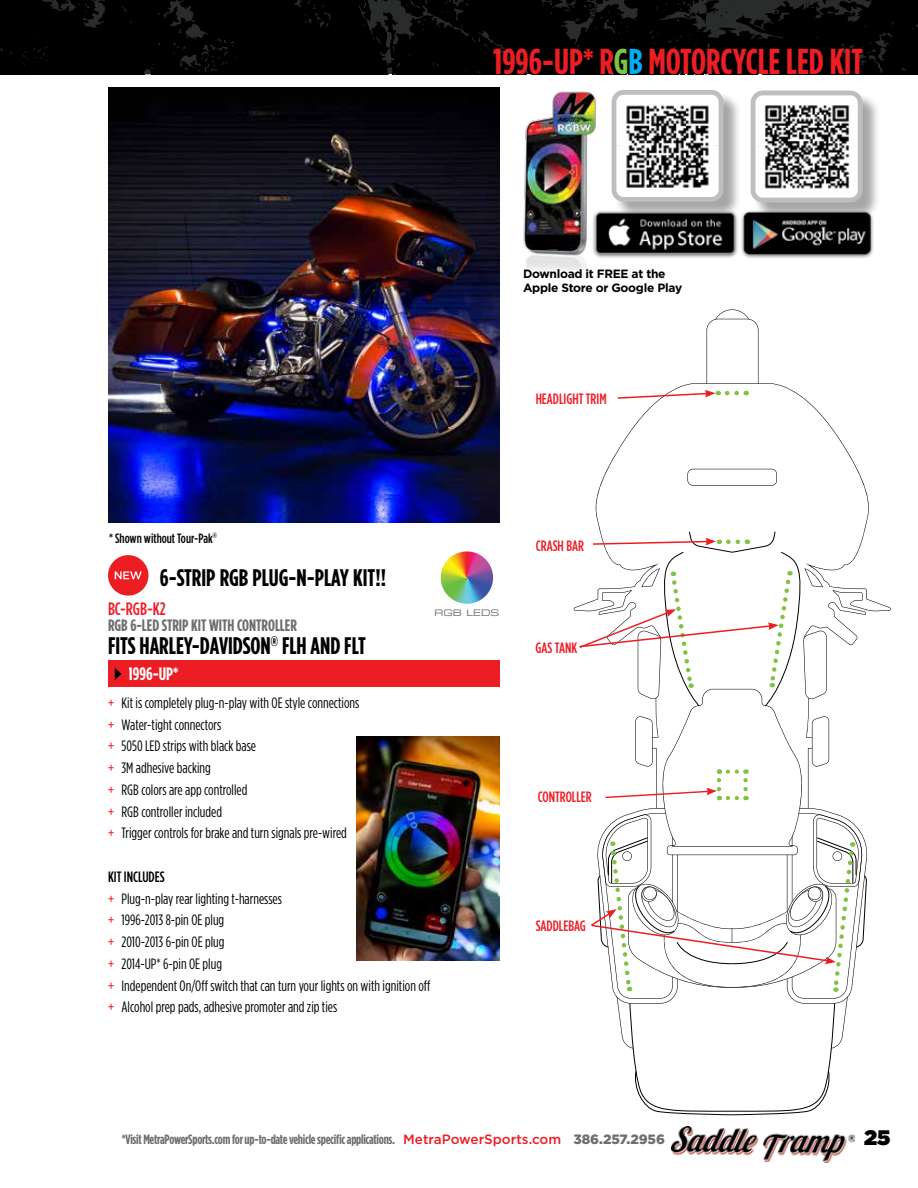
<style>
.page{position:relative;width:918px;height:1188px;background:#fff}
.page>*{position:absolute;margin:0;border:0;box-sizing:border-box;transform-origin:0 0}
.t1{font:700 36px "Gotham Condensed";color:#ed1d24}
.t2{font:700 24px "Gotham Condensed";color:#000}
.t3{font:700 condensed 24px "Gotham HTF";color:#000}
.t4{font:900 21px "Gotham";color:#000}
.t5{font:500 18px "Gotham Condensed";color:#ed1d24}
.t6{font:700 18px "Gotham Condensed";color:#fff}
.t7{font:700 16.5px "Gotham Condensed";color:#6d6e71}
.t8{font:15px/21.8px "Gotham Condensed";color:#000}
.t9{font:500 15px "Gotham Condensed";color:#ed1d24}
.t10{font:700 13.5px "Gotham Condensed";letter-spacing:-.02em;color:#6d6e71}
.t11{font:500 13.5px "Gotham Condensed";color:#000}
.t12{font:700 12px/14.4px "Gotham";letter-spacing:-.025em;color:#000}
.t13{font:9px "Eurostile Extended Two";color:#6d6e71}
.s1{color:#80c342}
.s2{color:#00aeef}
.s3{color:#ed1d24}
.s4{font-weight:500}
.s5{font-family:"Gotham";font-weight:500;color:#ed1d24}
.s6{font-family:"Gotham";font-weight:900}
</style>
<div class="page">
<svg style="left:78px;top:0;width:265px;height:74px;background:#030303"></svg>
<svg style="left:124px;top:1px;width:24px;height:36px"></svg>
<svg style="left:133px;top:52px;width:19px;height:21px"></svg>
<svg style="left:159px;top:47px;width:6px;height:6px"></svg>
<div style="left:260px;top:0;width:74px;height:74px;background:#000"></div>
<div style="left:0;top:0;width:78px;height:75px;background:#000"></div>
<svg style="left:343px;top:0;width:575px;height:75px;background:#050606"></svg>
<img style="left:672px;top:1127px;width:183px;height:35px">
<div style="left:128px;top:660px;width:372px;height:27px;background:#ed1d24"></div>
<div style="left:108px;top:660px;width:20px;height:27px;background:#ed1d24"></div>
<svg style="left:115px;top:668px;width:7px;height:12px"></svg>
<div style="left:108px;top:555px;width:40px;height:41px;background:#ed1d24;border-radius:50%"></div>
<svg style="left:115px;top:571px;width:27px;height:8px"></svg>
<svg style="left:441px;top:552px;width:52px;height:52px"></svg>
<img style="left:108px;top:88px;width:392px;height:435px">
<svg style="left:574px;top:383px;width:317px;height:229px"></svg>
<svg style="left:687px;top:469px;width:90px;height:17px"></svg>
<svg style="left:616px;top:309px;width:142px;height:91px"></svg>
<img style="left:523px;top:91px;width:73px;height:180px">
<img style="left:586px;top:191px;width:288px;height:80px">
<div style="left:753px;top:93px;width:128px;height:128px;background:#000;opacity:.35"></div>
<div style="left:751px;top:91px;width:112px;height:111px;background:#bcbec0;border-radius:12px"></div>
<svg style="left:755px;top:95px;width:103px;height:103px;background:#f8f9f9"></svg>
<div style="left:614px;top:92px;width:128px;height:128px;background:#000;opacity:.35"></div>
<div style="left:612px;top:90px;width:111px;height:112px;background:#bcbec0;border-radius:12px"></div>
<svg style="left:616px;top:95px;width:103px;height:102px;background:#fbfbfb"></svg>
<img style="left:622px;top:101px;width:90px;height:90px">
<img style="left:761px;top:101px;width:92px;height:91px">
<img style="left:357px;top:737px;width:143px;height:224px">
<svg style="left:578px;top:531px;width:291px;height:584px"></svg>
<h1 class="t1" style="left:493px;top:41px;width:371px">1996-UP* R<span class="s1">G</span><span class="s2">B</span> MOTORCYCLE LED KIT</h1>
<p class="t12" style="left:523px;top:266px;width:161px">Download it FREE at the<br>Apple Store or Google Play</p>
<p class="t9" style="left:536px;top:391px;width:72px">HEADLIGHT TRIM</p>
<p class="t11" style="left:109px;top:531px;width:109px">* Shown without Tour-Pak<sup>®</sup></p>
<h2 class="t3" style="left:160px;top:564px;width:228px">6-STRIP RGB PLUG-N-PLAY KIT!!</h2>
<p class="t5" style="left:108px;top:599px;width:59px">BC-RGB-K2</p>
<p class="t7" style="left:108px;top:616px;width:190px">RGB 6-LED STRIP KIT WITH CONTROLLER</p>
<h2 class="t2" style="left:108px;top:632px;width:259px">FITS HARLEY-DAVIDSON<sup>®</sup> FLH AND FLT</h2>
<p class="t6" style="left:128px;top:663px;width:52px">1996-UP*</p>
<p class="t8" style="left:108px;top:692px;width:253px"><span class="s3">+</span> Kit is completely plug-n-play with OE style connections <span class="s3">+</span> Water-tight connectors<br><span class="s3">+</span> 5050 LED strips with black base<br><span class="s3">+</span> 3M adhesive backing<br><span class="s3">+</span> RGB colors are app controlled<br><span class="s3">+</span> RGB controller included<br><span class="s3">+</span> Trigger controls for brake and turn signals pre-wired</p>
<p class="t8" style="left:108px;top:866px;width:324px"><span class="s4">KIT INCLUDES<br></span><span class="s3">+</span> Plug-n-play rear lighting t-harnesses<br><span class="s3">+</span> 1996-2013 8-pin OE plug<br><span class="s3">+</span> 2010-2013 6-pin OE plug<br><span class="s3">+</span> 2014-UP* 6-pin OE plug<br><span class="s3">+</span> Independent On/Off switch that can turn your lights on with ignition off <span class="s3">+</span> Alcohol prep pads, adhesive promoter and zip ties</p>
<p class="t13" style="left:435px;top:606px;width:66px">RGB LEDS</p>
<p class="t9" style="left:536px;top:537px;width:50px">CRASH BAR</p>
<p class="t9" style="left:536px;top:640px;width:43px">GAS TANK</p>
<p class="t9" style="left:538px;top:788px;width:55px">CONTROLLER</p>
<p class="t9" style="left:536px;top:917px;width:52px">SADDLEBAG</p>
<p class="t10" style="left:122px;top:1132px;width:545px">*Visit MetraPowerSports.com for up-to-date vehicle specific applications. <span class="s5">MetraPowerSports.com</span> <span class="s6">386.257.2956</span></p>
<h3 class="t4" style="left:864px;top:1125px;width:28px">25</h3>
</div>
